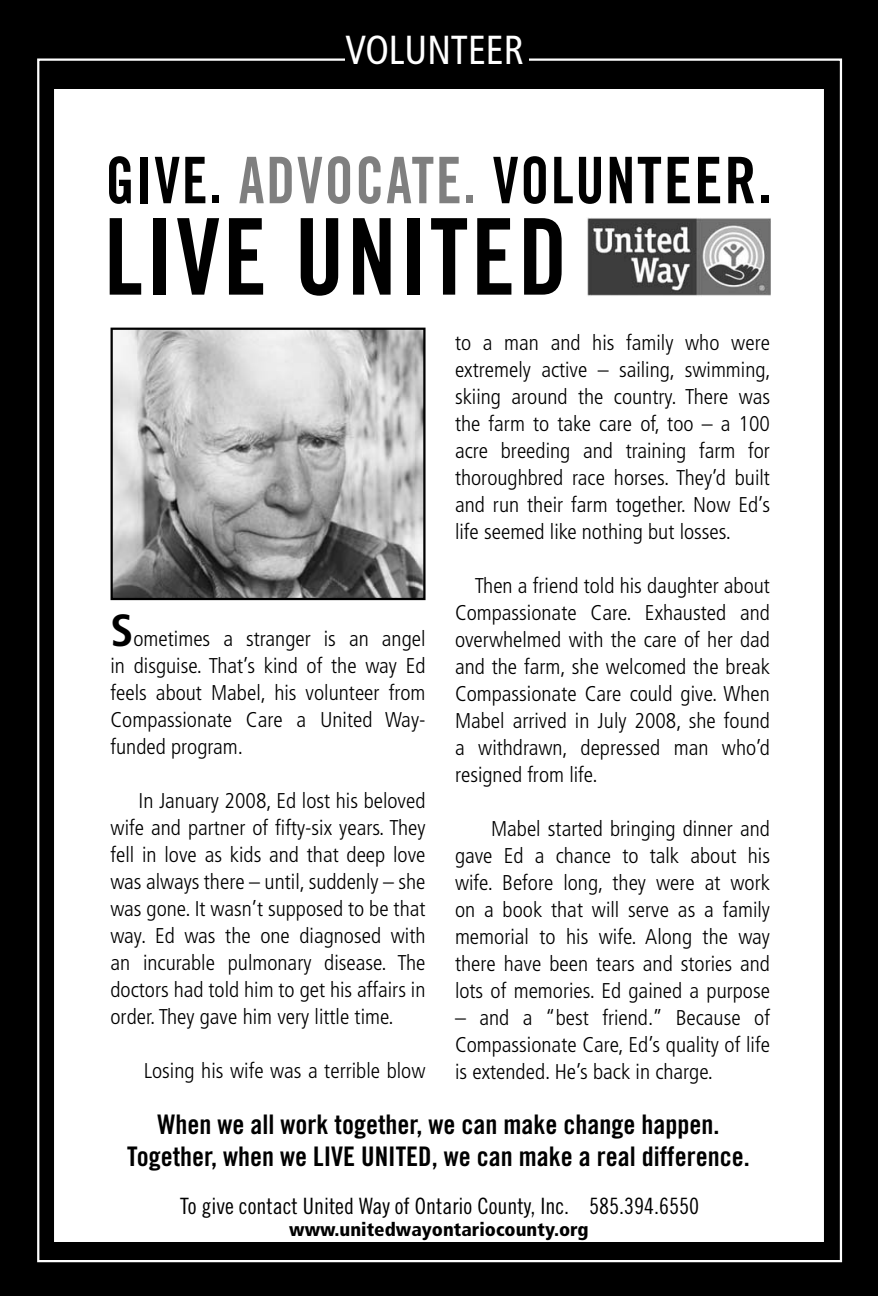
<style>
.page{position:relative;width:878px;height:1296px;background:#fff}
.page>*{position:absolute;margin:0;border:0;box-sizing:border-box;transform-origin:0 0}
.t1{font:105.98px "Trade Gothic Bold Cond Twenty";letter-spacing:.03em;color:#000;scale:.93 1}
.t2{font:64.35px "Trade Gothic Bold Cond Twenty";letter-spacing:.03em;color:#000;scale:.9 1}
.t3{font:condensed 40.5px "Frutiger";color:#fff;scale:.95 1}
.t4{font:27px/31.5px "Trade Gothic Bold Cond Twenty";color:#000;text-align:center}
.t5{font:22.5px "Trade Gothic Cond Eighteen";color:#000}
.t6{font:300 condensed 21.38px/27px "Frutiger";color:#000;text-align:justify}
.t7{font:900 condensed 18.9px "Frutiger";color:#000}
.s1{color:#7f7f7f}
.s2{font-weight:700;font-size:45px}
</style>
<div class="page">
<img style="left:587px;top:217px;width:183px;height:79px">
<div style="left:0;top:0;width:877px;height:1296px;border:54px solid #000"></div>
<div style="left:45px;top:51px;width:787px;height:38px;background:#000"></div>
<div style="left:345px;top:29px;width:184px;height:58px;background:#000"></div>
<img style="left:113px;top:331px;width:309px;height:266px">
<div style="left:110px;top:328px;width:315px;height:272px;border:2px solid #000"></div>
<h3 class="t3" style="left:345px;top:33px;width:189px">VOLUNTEER</h3>
<h2 class="t2" style="left:105px;top:157px;width:742px">GIVE. <span class="s1">ADVOCATE.</span> VOLUNTEER.</h2>
<h1 class="t1" style="left:104px;top:218px;width:499px">LIVE UNITED</h1>
<p class="t6" style="left:110px;top:627px;width:316px"><span class="s2">S</span>ometimes a stranger is an angel in disguise. That’s kind of the way Ed feels about Mabel, his volunteer from Compassionate Care a United Way&shy;funded program.</p>
<p class="t6" style="left:110px;top:789px;width:316px;text-indent:28px">In January 2008, Ed lost his beloved wife and partner of fifty-six years. They fell in love as kids and that deep love was always there – until, suddenly – she was gone. It wasn’t supposed to be that way. Ed was the one diagnosed with an incurable pulmonary disease. The doctors had told him to get his affairs in order. They gave him very little time.</p>
<p class="t6" style="left:144px;top:1059px;width:283px">Losing his wife was a terrible blow</p>
<p class="t6" style="left:455px;top:330px;width:317px">to a man and his family who were extremely active – sailing, swimming, skiing around the country. There was the farm to take care of, too – a 100 acre breeding and training farm for thoroughbred race horses. They’d built and run their farm together. Now Ed’s life seemed like nothing but losses.</p>
<p class="t6" style="left:455px;top:573px;width:316px;text-indent:20px">Then a friend told his daughter about Compassionate Care. Exhausted and overwhelmed with the care of her dad and the farm, she welcomed the break Compassionate Care could give. When Mabel arrived in July 2008, she found a withdrawn, depressed man who’d resigned from life.</p>
<p class="t6" style="left:455px;top:816px;width:316px;text-indent:36px">Mabel started bringing dinner and gave Ed a chance to talk about his wife. Before long, they were at work on a book that will serve as a family memorial to his wife. Along the way there have been tears and stories and lots of memories. Ed gained a purpose</p>
<p class="t6" style="left:455px;top:1005px;width:316px">– and a “best friend.” Because of Compassionate Care, Ed’s quality of life is extended. He’s back in charge.</p>
<p class="t4" style="left:127px;top:1111px;width:624px">When we all work together, we can make change happen.<br>Together, when we LIVE UNITED, we can make a real difference.</p>
<p class="t5" style="left:180px;top:1197px;width:520px">To give contact United Way of Ontario County, Inc. 585.394.6550</p>
<p class="t7" style="left:289px;top:1222px;width:301px">www.unitedwayontariocounty.org</p>
</div>
